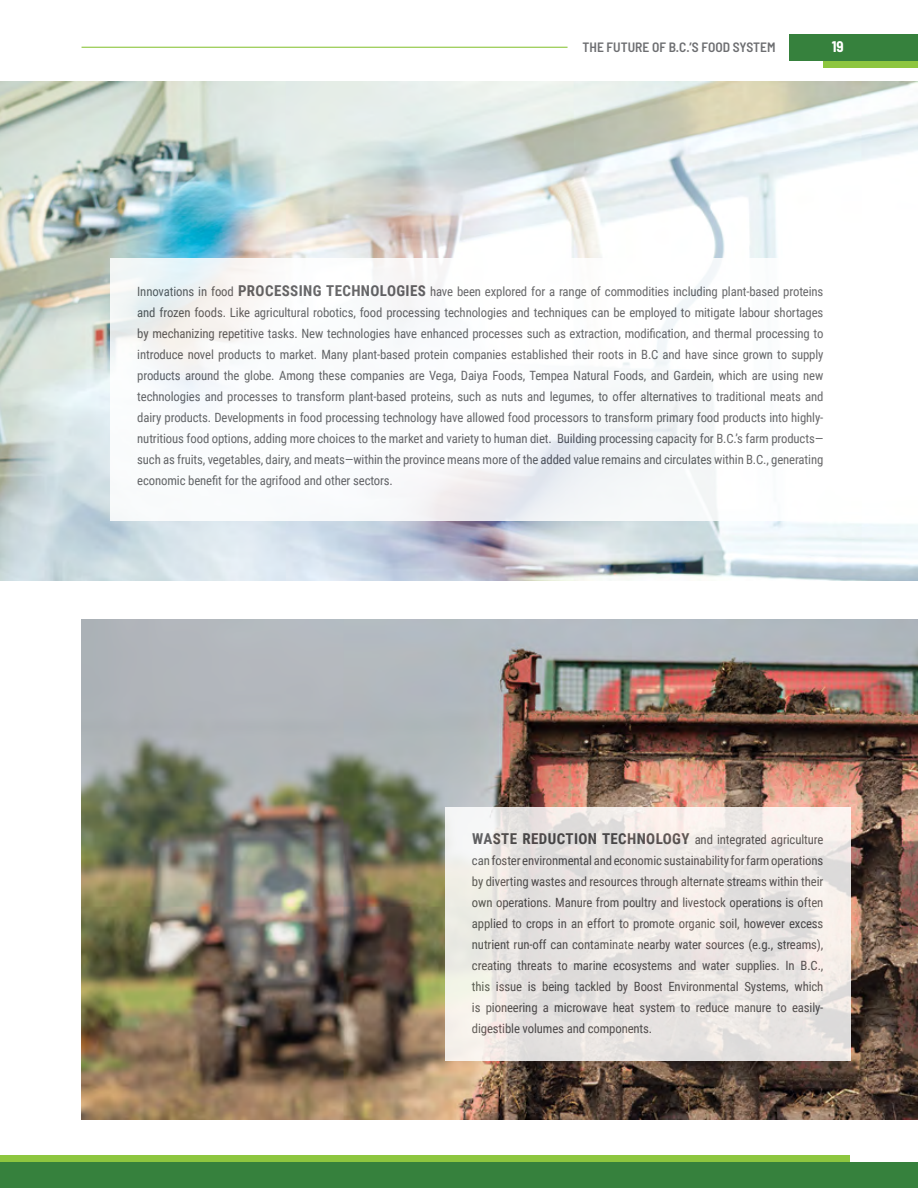
<style>
.page{position:relative;width:918px;height:1188px;background:#fff}
.page>*{position:absolute;margin:0;border:0;box-sizing:border-box;transform-origin:0 0}
.t1{font:700 15px "Roboto Condensed";letter-spacing:.025em;color:#4d4d4f}
.t2{font:700 semi-condensed 15px "Barlow";color:#fff}
.t3{font:600 semi-condensed 13.5px "Barlow";color:#6d6e71}
.t4{font:12.75px/21px "Roboto Condensed";letter-spacing:-.01em;color:#4d4d4f;text-align:justify}
.s1{font-weight:700;font-size:15px}
.s2{font-weight:400;font-size:12.75px}
</style>
<div class="page">
<img style="left:0;top:82px;width:918px;height:498px">
<img style="left:81px;top:620px;width:837px;height:499px">
<div style="left:110px;top:259px;width:740px;height:262px;background:#fff"></div>
<svg style="left:445px;top:807px;width:405px;height:254px;background:#eae6e3"></svg>
<div style="left:789px;top:34px;width:129px;height:27px;background:#36813d"></div>
<hr style="left:82px;top:47px;width:486px;height:1px;background:#8dc63f">
<div style="left:823px;top:61px;width:95px;height:7px;background:#8dc63f"></div>
<div style="left:0;top:1162px;width:918px;height:26px;background:#36813d"></div>
<div style="left:0;top:1156px;width:850px;height:6px;background:#8dc63f"></div>
<p class="t3" style="left:583px;top:37px;width:194px">THE FUTURE OF B.C.’S FOOD SYSTEM</p>
<p class="t2" style="left:832px;top:36px;width:14px">19</p>
<p class="t4" style="left:137px;top:280px;width:688px">Innovations in food <span class="s1">PROCESSING TECHNOLOGIES</span> have been explored for a range of commodities including plant-based proteins and frozen foods. Like agricultural robotics, food processing technologies and techniques can be employed to mitigate labour shortages by mechanizing repetitive tasks. New technologies have enhanced processes such as extraction, modification, and thermal processing to introduce novel products to market. Many plant-based protein companies established their roots in B.C and have since grown to supply products around the globe. Among these companies are Vega, Daiya Foods, Tempea Natural Foods, and Gardein, which are using new technologies and processes to transform plant-based proteins, such as nuts and legumes, to offer alternatives to traditional meats and dairy products. Developments in food processing technology have allowed food processors to transform primary food products into highly&shy;nutritious food options, adding more choices to the market and variety to human diet. Building processing capacity for B.C.’s farm products— such as fruits, vegetables, dairy, and meats—within the province means more of the added value remains and circulates within B.C., generating economic benefit for the agrifood and other sectors.</p>
<p class="t1" style="left:472px;top:828px;width:353px">WASTE REDUCTION TECHNOLOGY <span class="s2">and integrated agriculture</span></p>
<p class="t4" style="left:472px;top:850px;width:353px">can foster environmental and economic sustainability for farm operations by diverting wastes and resources through alternate streams within their own operations. Manure from poultry and livestock operations is often applied to crops in an effort to promote organic soil, however excess nutrient run-off can contaminate nearby water sources (e.g., streams), creating threats to marine ecosystems and water supplies. In B.C., this issue is being tackled by Boost Environmental Systems, which is pioneering a microwave heat system to reduce manure to easily&shy;digestible volumes and components.</p>
</div>
